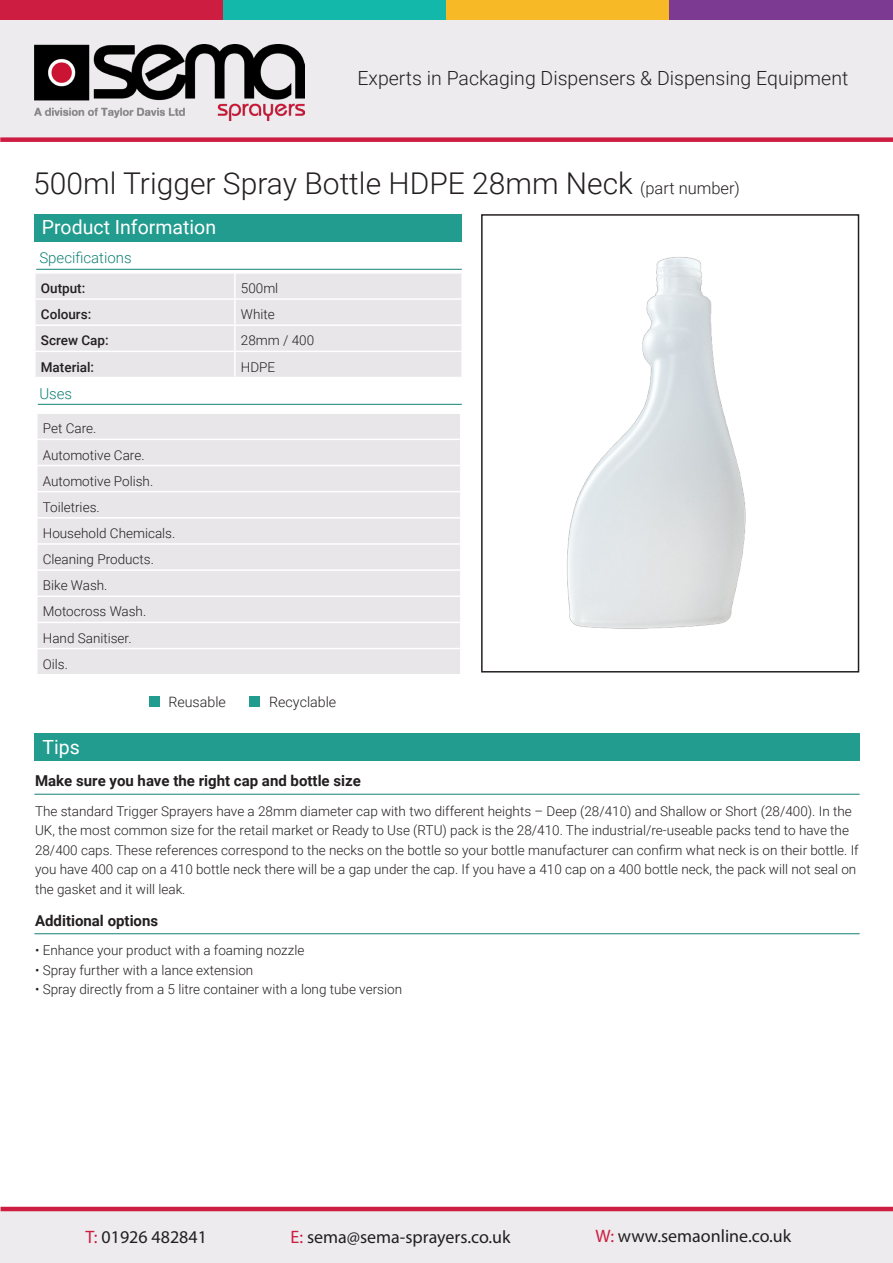
<style>
.page{position:relative;width:893px;height:1263px;background:#fff}
.page>*{position:absolute;margin:0;border:0;box-sizing:border-box;transform-origin:0 0}
.t1{font:300 30px "Roboto";color:#231f20}
.t2{font:300 19.5px "Roboto";color:#231f20}
.t3{font:19.5px "Roboto";color:#fff}
.t4{font:18px "Myriad Pro";color:#231f20}
.t5{font:700 15px "Roboto";color:#231f20}
.t6{font:300 15px "Roboto";color:#128176}
.t7{font:300 14.25px "Roboto";color:#231f20}
.t8{font:300 13.5px/19.5px "Roboto";color:#231f20}
.t9{font:500 13.5px "Roboto";color:#231f20}
.s1{font-size:16.5px}
.s2{color:#cd1d40}
</style>
<div class="page">
<div style="left:34px;top:214px;width:428px;height:28px;background:#229c8e"></div>
<div style="left:36px;top:274px;width:425px;height:103px;background:#e8e6e8"></div>
<hr style="left:234px;top:274px;width:2px;height:24px;background:#fff">
<hr style="left:34px;top:298px;width:201px;height:2px;background:#fff">
<hr style="left:235px;top:298px;width:228px;height:2px;background:#fff">
<hr style="left:234px;top:300px;width:2px;height:24px;background:#fff">
<hr style="left:34px;top:324px;width:201px;height:2px;background:#fff">
<hr style="left:235px;top:324px;width:228px;height:2px;background:#fff">
<hr style="left:234px;top:326px;width:2px;height:25px;background:#fff">
<hr style="left:234px;top:352px;width:2px;height:25px;background:#fff">
<hr style="left:34px;top:351px;width:201px;height:1px;background:#fff">
<hr style="left:235px;top:351px;width:228px;height:1px;background:#fff">
<hr style="left:36px;top:269px;width:426px;height:1px;background:#128176">
<hr style="left:34px;top:794px;width:826px;height:1px;background:#128176">
<div style="left:34px;top:733px;width:826px;height:28px;background:#229c8e"></div>
<div style="left:38px;top:414px;width:422px;height:260px;background:#e8e6e8"></div>
<hr style="left:36px;top:439px;width:426px;height:1px;background:#fff">
<hr style="left:36px;top:465px;width:426px;height:1px;background:#fff">
<hr style="left:36px;top:491px;width:426px;height:1px;background:#fff">
<hr style="left:36px;top:517px;width:426px;height:1px;background:#fff">
<hr style="left:36px;top:543px;width:426px;height:2px;background:#fff">
<hr style="left:36px;top:569px;width:426px;height:2px;background:#fff">
<hr style="left:36px;top:595px;width:426px;height:2px;background:#fff">
<hr style="left:36px;top:622px;width:426px;height:1px;background:#fff">
<hr style="left:36px;top:648px;width:426px;height:1px;background:#fff">
<hr style="left:38px;top:404px;width:424px;height:1px;background:#128176">
<hr style="left:34px;top:933px;width:826px;height:1px;background:#128176">
<div style="left:0;top:1px;width:893px;height:136px;background:#edebed"></div>
<div style="left:0;top:0;width:223px;height:20px;background:#cd1d40"></div>
<div style="left:223px;top:0;width:223px;height:20px;background:#14b8ab"></div>
<div style="left:446px;top:0;width:224px;height:20px;background:#f8b927"></div>
<div style="left:670px;top:0;width:223px;height:20px;background:#7c3a92"></div>
<div style="left:0;top:137px;width:893px;height:5px;background:#cd1d42"></div>
<img style="left:35px;top:45px;width:270px;height:76px">
<div style="left:1px;top:1211px;width:892px;height:52px;background:#edebed"></div>
<hr style="left:1px;top:1207px;width:892px;height:4px;background:#cd1d41">
<div style="left:150px;top:696px;width:10px;height:11px;background:#229c8e"></div>
<div style="left:249px;top:696px;width:10px;height:11px;background:#229c8e"></div>
<img style="left:481px;top:214px;width:379px;height:447px">
<p class="t2" style="left:357px;top:64px;width:492px">Experts in Packaging Dispensers &amp; Dispensing Equipment</p>
<p class="t1" style="left:33px;top:162px;width:708px">500ml Trigger Spray Bottle HDPE 28mm Neck <span class="s1">(part number)</span></p>
<p class="t3" style="left:42px;top:214px;width:176px">Product Information</p>
<p class="t6" style="left:39px;top:247px;width:94px">Specifications</p>
<p class="t9" style="left:41px;top:279px;width:46px">Output:</p>
<p class="t8" style="left:241px;top:278px;width:39px">500ml</p>
<p class="t9" style="left:41px;top:305px;width:52px">Colours:</p>
<p class="t8" style="left:241px;top:304px;width:35px">White</p>
<p class="t9" style="left:41px;top:331px;width:69px">Screw Cap:</p>
<p class="t8" style="left:241px;top:330px;width:75px">28mm / 400</p>
<p class="t9" style="left:41px;top:357px;width:55px">Material:</p>
<p class="t8" style="left:241px;top:356px;width:36px">HDPE</p>
<p class="t6" style="left:39px;top:383px;width:34px">Uses</p>
<p class="t8" style="left:43px;top:418px;width:55px">Pet Care.</p>
<p class="t8" style="left:43px;top:444px;width:103px">Automotive Care.</p>
<p class="t8" style="left:43px;top:471px;width:112px">Automotive Polish.</p>
<p class="t8" style="left:43px;top:497px;width:58px">Toiletries.</p>
<p class="t8" style="left:43px;top:523px;width:134px">Household Chemicals.</p>
<p class="t8" style="left:43px;top:549px;width:113px">Cleaning Products.</p>
<p class="t8" style="left:43px;top:575px;width:66px">Bike Wash.</p>
<p class="t8" style="left:43px;top:601px;width:105px">Motocross Wash.</p>
<p class="t8" style="left:43px;top:627px;width:90px">Hand Sanitiser.</p>
<p class="t8" style="left:43px;top:654px;width:27px">Oils.</p>
<p class="t3" style="left:42px;top:733px;width:39px">Tips</p>
<p class="t7" style="left:168px;top:692px;width:59px">Reusable</p>
<p class="t7" style="left:269px;top:692px;width:69px">Recyclable</p>
<p class="t5" style="left:35px;top:770px;width:327px">Make sure you have the right cap and bottle size</p>
<p class="t8" style="left:35px;top:801px;width:825px">The standard Trigger Sprayers have a 28mm diameter cap with two different heights – Deep (28/410) and Shallow or Short (28/400). In the UK, the most common size for the retail market or Ready to Use (RTU) pack is the 28/410. The industrial/re-useable packs tend to have the 28/400 caps. These references correspond to the necks on the bottle so your bottle manufacturer can confirm what neck is on their bottle. If you have 400 cap on a 410 bottle neck there will be a gap under the cap. If you have a 410 cap on a 400 bottle neck, the pack will not seal on the gasket and it will leak.</p>
<p class="t5" style="left:35px;top:910px;width:125px">Additional options</p>
<p class="t8" style="left:35px;top:940px;width:271px">• Enhance your product with a foaming nozzle</p>
<p class="t8" style="left:35px;top:960px;width:220px">• Spray further with a lance extension</p>
<p class="t8" style="left:35px;top:979px;width:369px">• Spray directly from a 5 litre container with a long tube version</p>
<p class="t4" style="left:86px;top:1225px;width:123px"><span class="s2">T:</span> 01926 482841</p>
<p class="t4" style="left:291px;top:1225px;width:221px"><span class="s2">E:</span> sema@sema-sprayers.co.uk</p>
<p class="t4" style="left:595px;top:1225px;width:197px"><span class="s2">W:</span> www.semaonline.co.uk</p>
</div>
